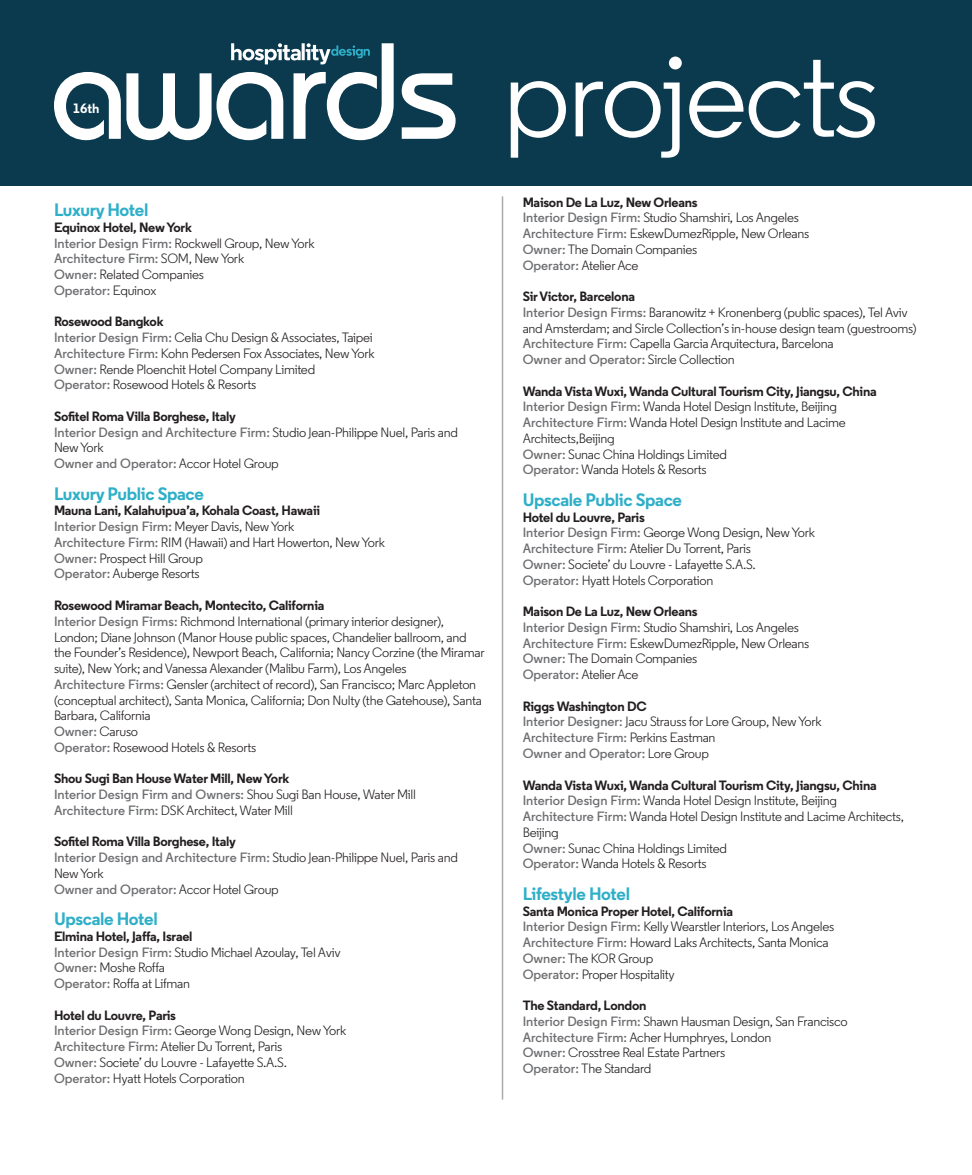
<style>
.page{position:relative;width:972px;height:1175px;background:#fff}
.page>*{position:absolute;margin:0;border:0;box-sizing:border-box;transform-origin:0 0}
.t1{font:121.95px "Regular";letter-spacing:-.03em;color:#fff}
.t2{font:700 18px "Regular";letter-spacing:-.02em;color:#2fafc8}
.t3{font:13.5px/15.8px "Regular";letter-spacing:-.02em;color:#231f20}
.t4{font:700 13.5px "Regular";color:#fff}
.s1{font-weight:700}
.s2{font-weight:600;color:#6c6d70}
</style>
<div class="page">
<hr style="left:502px;top:196px;width:1px;height:903px;background:#a8a9ad">
<div style="left:0;top:0;width:972px;height:185px;background:#0b3a4e"></div>
<svg style="left:402px;top:73px;width:54px;height:66px"></svg>
<svg style="left:54px;top:43px;width:340px;height:97px"></svg>
<p class="t4" style="left:73px;top:100px;width:28px">16th</p>
<p class="t2" style="left:54px;top:198px;width:96px">Luxury Hotel</p>
<p class="t3" style="left:54px;top:219px;width:262px"><span class="s1">Equinox Hotel, New York<br></span><span class="s2">Interior Design Firm:</span> Rockwell Group, New York<br><span class="s2">Architecture Firm:</span> SOM, New York<br><span class="s2">Owner:</span> Related Companies<br><span class="s2">Operator:</span> Equinox</p>
<p class="t3" style="left:54px;top:314px;width:322px"><span class="s1">Rosewood Bangkok<br></span><span class="s2">Interior Design Firm:</span> Celia Chu Design &amp; Associates, Taipei <span class="s2">Architecture Firm:</span> Kohn Pedersen Fox Associates, New York <span class="s2">Owner:</span> Rende Ploenchit Hotel Company Limited <span class="s2">Operator:</span> Rosewood Hotels &amp; Resorts</p>
<p class="t3" style="left:54px;top:408px;width:405px"><span class="s1">Sofitel Roma Villa Borghese, Italy<br></span><span class="s2">Interior Design and Architecture Firm:</span> Studio Jean-Philippe Nuel, Paris and New York<br><span class="s2">Owner and Operator:</span> Accor Hotel Group</p>
<p class="t2" style="left:54px;top:482px;width:152px">Luxury Public Space</p>
<p class="t3" style="left:54px;top:503px;width:333px"><span class="s1">Mauna Lani, Kalahuipua’a, Kohala Coast, Hawaii<br></span><span class="s2">Interior Design Firm:</span> Meyer Davis, New York<br><span class="s2">Architecture Firm:</span> RIM (Hawaii) and Hart Howerton, New York <span class="s2">Owner:</span> Prospect Hill Group<br><span class="s2">Operator:</span> Auberge Resorts</p>
<p class="t3" style="left:54px;top:597px;width:432px"><span class="s1">Rosewood Miramar Beach, Montecito, California<br></span><span class="s2">Interior Design Firms:</span> Richmond International (primary interior designer), London; Diane Johnson (Manor House public spaces, Chandelier ballroom, and the Founder’s Residence), Newport Beach, California; Nancy Corzine (the Miramar suite), New York; and Vanessa Alexander (Malibu Farm), Los Angeles<br><span class="s2">Architecture Firms:</span> Gensler (architect of record), San Francisco; Marc Appleton (conceptual architect), Santa Monica, California; Don Nulty (the Gatehouse), Santa Barbara, California<br><span class="s2">Owner:</span> Caruso<br><span class="s2">Operator:</span> Rosewood Hotels &amp; Resorts</p>
<p class="t3" style="left:54px;top:771px;width:364px"><span class="s1">Shou Sugi Ban House Water Mill, New York<br></span><span class="s2">Interior Design Firm and Owners:</span> Shou Sugi Ban House, Water Mill<br><span class="s2">Architecture Firm:</span> DSK Architect, Water Mill</p>
<p class="t3" style="left:54px;top:834px;width:405px"><span class="s1">Sofitel Roma Villa Borghese, Italy<br></span><span class="s2">Interior Design and Architecture Firm:</span> Studio Jean-Philippe Nuel, Paris and New York<br><span class="s2">Owner and Operator:</span> Accor Hotel Group</p>
<p class="t2" style="left:54px;top:907px;width:105px">Upscale Hotel</p>
<p class="t3" style="left:54px;top:928px;width:288px"><span class="s1">Elmina Hotel, Jaffa, Israel<br></span><span class="s2">Interior Design Firm:</span> Studio Michael Azoulay, Tel Aviv<br><span class="s2">Owner:</span> Moshe Roffa<br><span class="s2">Operator:</span> Roffa at Lifman</p>
<p class="t3" style="left:54px;top:1007px;width:294px"><span class="s1">Hotel du Louvre, Paris<br></span><span class="s2">Interior Design Firm:</span> George Wong Design, New York <span class="s2">Architecture Firm:</span> Atelier Du Torrent, Paris<br><span class="s2">Owner:</span> Societe’ du Louvre - Lafayette S.A.S.<br><span class="s2">Operator:</span> Hyatt Hotels Corporation</p>
<p class="t1" style="left:502px;top:20px;width:379px">projects</p>
<p class="t3" style="left:523px;top:194px;width:288px"><span class="s1">Maison De La Luz, New Orleans<br></span><span class="s2">Interior Design Firm:</span> Studio Shamshiri, Los Angeles <span class="s2">Architecture Firm:</span> EskewDumezRipple, New Orleans <span class="s2">Owner:</span> The Domain Companies<br><span class="s2">Operator:</span> Atelier Ace</p>
<p class="t3" style="left:523px;top:288px;width:396px"><span class="s1">Sir Victor, Barcelona<br></span><span class="s2">Interior Design Firms:</span> Baranowitz + Kronenberg (public spaces), Tel Aviv and Amsterdam; and Sircle Collection’s in-house design team (guestrooms)<br><span class="s2">Architecture Firm:</span> Capella Garcia Arquitectura, Barcelona<br><span class="s2">Owner and Operator:</span> Sircle Collection</p>
<p class="t3" style="left:523px;top:383px;width:356px"><span class="s1">Wanda Vista Wuxi, Wanda Cultural Tourism City, Jiangsu, China </span><span class="s2">Interior Design Firm:</span> Wanda Hotel Design Institute, Beijing <span class="s2">Architecture Firm:</span> Wanda Hotel Design Institute and Lacime Architects,Beijing<br><span class="s2">Owner:</span> Sunac China Holdings Limited<br><span class="s2">Operator:</span> Wanda Hotels &amp; Resorts</p>
<p class="t2" style="left:523px;top:488px;width:161px">Upscale Public Space</p>
<p class="t3" style="left:523px;top:509px;width:294px"><span class="s1">Hotel du Louvre, Paris<br></span><span class="s2">Interior Design Firm:</span> George Wong Design, New York <span class="s2">Architecture Firm:</span> Atelier Du Torrent, Paris<br><span class="s2">Owner:</span> Societe’ du Louvre - Lafayette S.A.S.<br><span class="s2">Operator:</span> Hyatt Hotels Corporation</p>
<p class="t3" style="left:523px;top:603px;width:288px"><span class="s1">Maison De La Luz, New Orleans<br></span><span class="s2">Interior Design Firm:</span> Studio Shamshiri, Los Angeles <span class="s2">Architecture Firm:</span> EskewDumezRipple, New Orleans <span class="s2">Owner:</span> The Domain Companies<br><span class="s2">Operator:</span> Atelier Ace</p>
<p class="t3" style="left:523px;top:698px;width:300px"><span class="s1">Riggs Washington DC<br></span><span class="s2">Interior Designer:</span> Jacu Strauss for Lore Group, New York <span class="s2">Architecture Firm:</span> Perkins Eastman<br><span class="s2">Owner and Operator:</span> Lore Group</p>
<p class="t3" style="left:523px;top:777px;width:383px"><span class="s1">Wanda Vista Wuxi, Wanda Cultural Tourism City, Jiangsu, China </span><span class="s2">Interior Design Firm:</span> Wanda Hotel Design Institute, Beijing <span class="s2">Architecture Firm:</span> Wanda Hotel Design Institute and Lacime Architects, Beijing<br><span class="s2">Owner:</span> Sunac China Holdings Limited<br><span class="s2">Operator:</span> Wanda Hotels &amp; Resorts</p>
<p class="t2" style="left:523px;top:882px;width:109px">Lifestyle Hotel</p>
<p class="t3" style="left:523px;top:903px;width:313px"><span class="s1">Santa Monica Proper Hotel, California<br></span><span class="s2">Interior Design Firm:</span> Kelly Wearstler Interiors, Los Angeles <span class="s2">Architecture Firm:</span> Howard Laks Architects, Santa Monica <span class="s2">Owner:</span> The KOR Group<br><span class="s2">Operator:</span> Proper Hospitality</p>
<p class="t3" style="left:523px;top:997px;width:327px"><span class="s1">The Standard, London<br></span><span class="s2">Interior Design Firm:</span> Shawn Hausman Design, San Francisco <span class="s2">Architecture Firm:</span> Acher Humphryes, London<br><span class="s2">Owner:</span> Crosstree Real Estate Partners<br><span class="s2">Operator:</span> The Standard</p>
</div>
